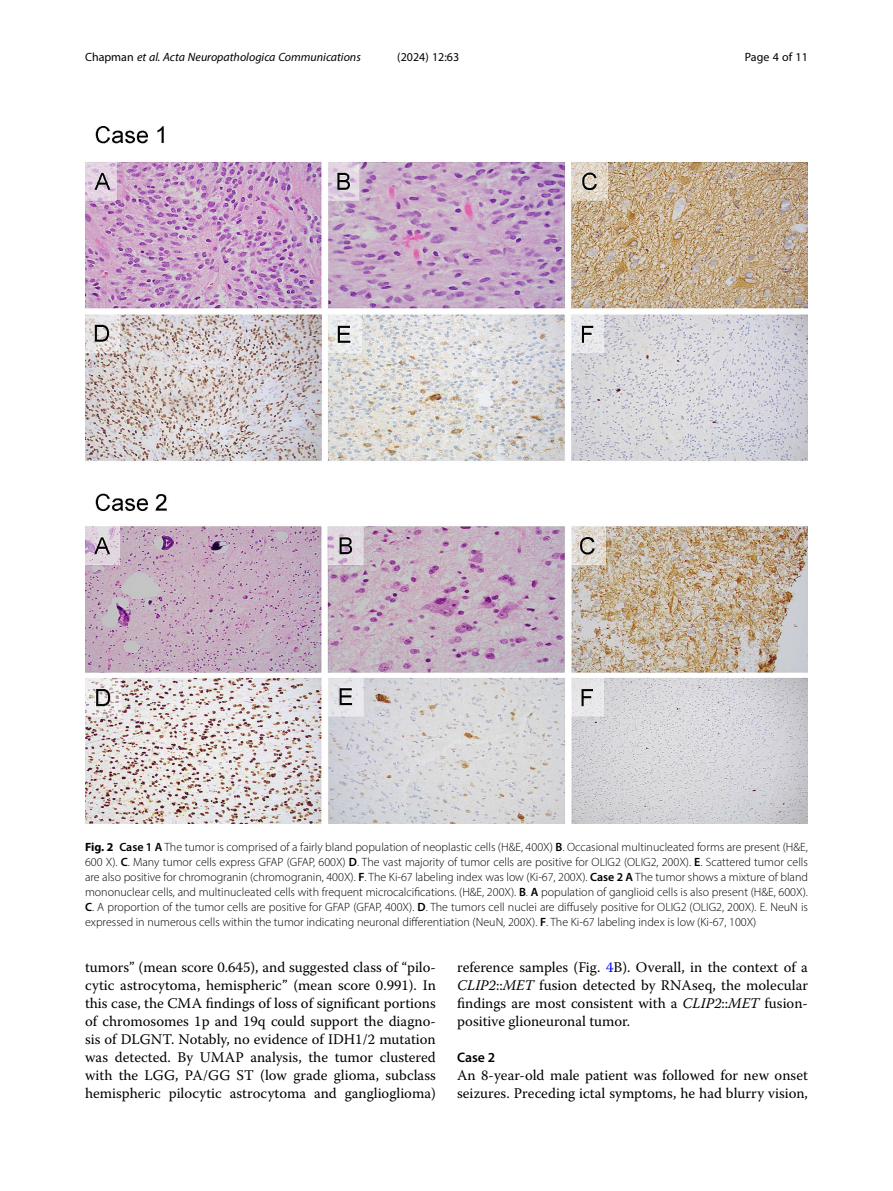
<style>
.page{position:relative;width:893px;height:1191px;background:#fff}
.page>*{position:absolute;margin:0;border:0;box-sizing:border-box;transform-origin:0 0}
.Body_Text{font:14.7px/18px "Warnock Pro";color:#000;text-align:justify}
.Head_2{font:600 13.8px "Myriad Pro";color:#000}
.Figure_Caption{font:300 12px/15px "Myriad Pro";color:#000;text-align:justify}
.t1{font:italic 12px "Myriad Pro";color:#000}
.t2{font:12px "Myriad Pro";color:#000}
.s1{font-style:normal}
.s2{font-weight:700}
.s3{font-weight:600}
.s4{color:#00f}
.s5{font-style:italic}
</style>
<div class="page">
<img style="left:85px;top:126px;width:723px;height:698px">
<p class="t1" style="left:85px;top:50px;width:277px"><span class="s1">Chapman</span> et al. Acta Neuropathologica Communications</p>
<p class="t2" style="left:397px;top:50px;width:63px">(2024) 12:63</p>
<p class="t2" style="left:745px;top:50px;width:65px">Page 4 of 11</p>
<p class="Figure_Caption" style="left:85px;top:839px;width:724px"><span class="s2">Fig. 2</span> <span class="s3">Case 1 A</span> The tumor is comprised of a fairly bland population of neoplastic cells (H&amp;E, 400X) <span class="s3">B</span>. Occasional multinucleated forms are present (H&amp;E, 600 X). <span class="s3">C</span>. Many tumor cells express GFAP (GFAP, 600X) <span class="s3">D</span>. The vast majority of tumor cells are positive for OLIG2 (OLIG2, 200X). <span class="s3">E</span>. Scattered tumor cells are also positive for chromogranin (chromogranin, 400X). <span class="s3">F</span>. The Ki-67 labeling index was low (Ki-67, 200X). <span class="s3">Case 2 A</span> The tumor shows a mixture of bland mononuclear cells, and multinucleated cells with frequent microcalcifications. (H&amp;E, 200X). <span class="s3">B</span>. <span class="s3">A</span> population of ganglioid cells is also present (H&amp;E, 600X).<br><span class="s3">C</span>. A proportion of the tumor cells are positive for GFAP (GFAP, 400X). <span class="s3">D</span>. The tumors cell nuclei are diffusely positive for OLIG2 (OLIG2, 200X). E. NeuN is expressed in numerous cells within the tumor indicating neuronal differentiation (NeuN, 200X). <span class="s3">F</span>. The Ki-67 labeling index is low (Ki-67, 100X)</p>
<p class="Body_Text" style="left:85px;top:958px;width:352px">tumors” (mean score 0.645), and suggested class of “pilo&shy;cytic astrocytoma, hemispheric” (mean score 0.991). In this case, the CMA findings of loss of significant portions of chromosomes 1p and 19q could support the diagno&shy;sis of DLGNT. Notably, no evidence of IDH1/2 mutation was detected. By UMAP analysis, the tumor clustered with the LGG, PA/GG ST (low grade glioma, subclass hemispheric pilocytic astrocytoma and ganglioglioma)</p>
<p class="Body_Text" style="left:457px;top:958px;width:352px">reference samples (Fig. <span class="s4">4</span>B). Overall, in the context of a <span class="s5">CLIP2</span>::<span class="s5">MET</span> fusion detected by RNAseq, the molecular findings are most consistent with a <span class="s5">CLIP2</span>::<span class="s5">MET</span> fusion&shy;positive glioneuronal tumor.</p>
<p class="Head_2" style="left:457px;top:1049px;width:40px">Case 2</p>
<p class="Body_Text" style="left:457px;top:1066px;width:352px">An 8-year-old male patient was followed for new onset seizures. Preceding ictal symptoms, he had blurry vision,</p>
</div>
